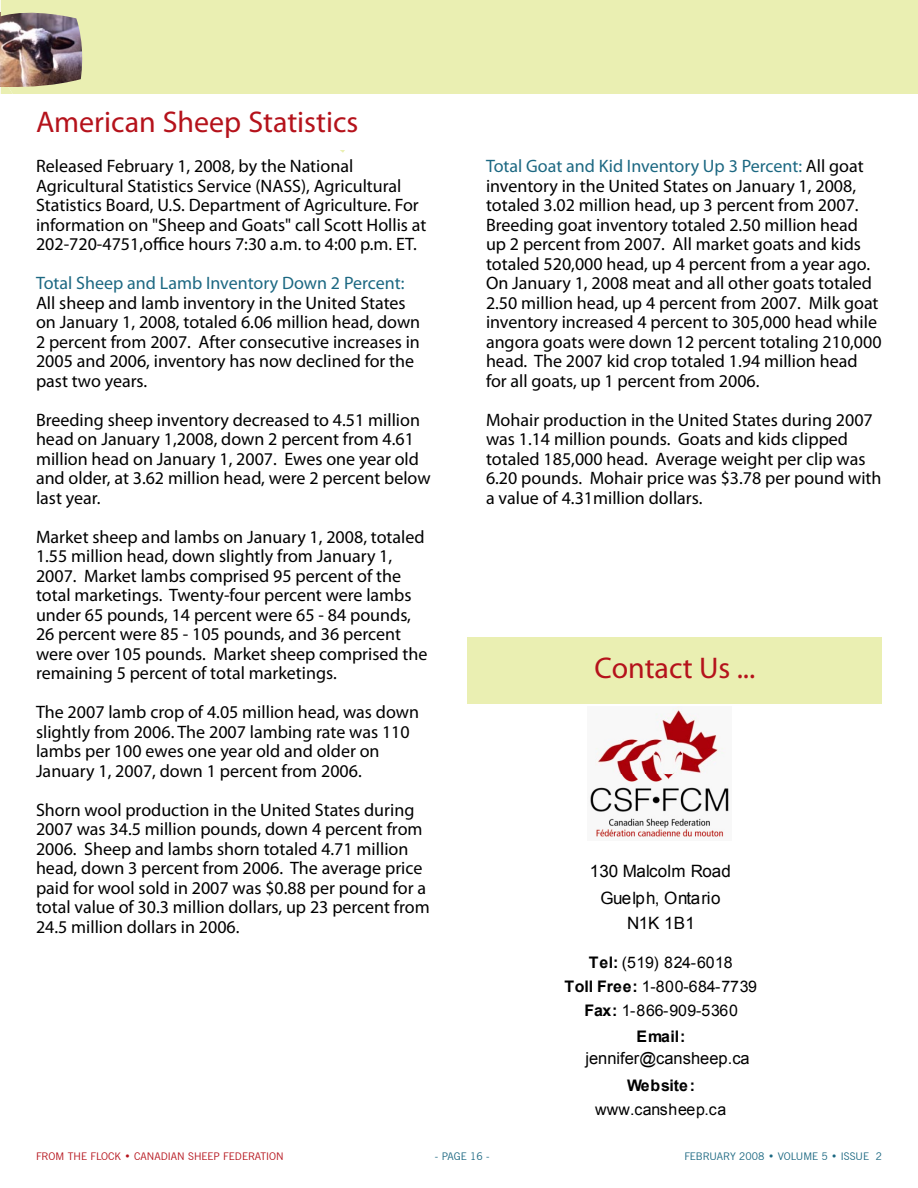
<style>
.page{position:relative;width:918px;height:1188px;background:#fff}
.page>*{position:absolute;margin:0;border:0;box-sizing:border-box;transform-origin:0 0}
.t1{font:30px "Myriad Pro";color:#b5121b}
.t2{font:18px/19.5px "Myriad Pro";color:#000}
.t3{font:18px "Myriad Pro";color:#1c6882}
.t4{font:16.95px/26.1px "Arial";letter-spacing:.005em;color:#000;text-align:center}
.t5{font:16.5px "Arial";color:#000}
.t6{font:15.9px/24.8px "Arial";letter-spacing:.035em;color:#000;text-align:center}
.t7{font:700 15.9px "Arial";letter-spacing:-.005em;color:#000}
.t8{font:10.5px "News Gothic";color:#b5121b}
.t9{font:10.5px "News Gothic";color:#1c6882}
.s1{color:#1c6882}
.s2{font-weight:700}
</style>
<div class="page">
<svg style="left:1px;top:0;width:344px;height:153px;background:#d0cda5"></svg>
<div style="left:212px;top:0;width:706px;height:94px;background:#eaefb2"></div>
<div style="left:0;top:95px;width:918px;height:55px;background:#fff"></div>
<img style="left:590px;top:706px;width:139px;height:131px">
<div style="left:468px;top:638px;width:414px;height:66px;background:#eaefb2"></div>
<h1 class="t1" style="left:36px;top:103px;width:324px">American Sheep Statistics</h1>
<p class="t2" style="left:36px;top:156px;width:392px">Released February 1, 2008, by the National Agricultural Statistics Service (NASS), Agricultural Statistics Board, U.S. Department of Agriculture. For information on "Sheep and Goats" call Scott Hollis at 202-720-4751,office hours 7:30 a.m. to 4:00 p.m. ET.</p>
<p class="t3" style="left:36px;top:272px;width:370px">Total Sheep and Lamb Inventory Down 2 Percent:</p>
<p class="t2" style="left:36px;top:293px;width:386px">All sheep and lamb inventory in the United States on January 1, 2008, totaled 6.06 million head, down 2 percent from 2007. After consecutive increases in 2005 and 2006, inventory has now declined for the past two years.</p>
<p class="t2" style="left:36px;top:410px;width:396px">Breeding sheep inventory decreased to 4.51 million head on January 1,2008, down 2 percent from 4.61 million head on January 1, 2007. Ewes one year old and older, at 3.62 million head, were 2 percent below last year.</p>
<p class="t2" style="left:36px;top:527px;width:393px">Market sheep and lambs on January 1, 2008, totaled 1.55 million head, down slightly from January 1, 2007. Market lambs comprised 95 percent of the total marketings. Twenty-four percent were lambs under 65 pounds, 14 percent were 65 - 84 pounds, 26 percent were 85 - 105 pounds, and 36 percent were over 105 pounds. Market sheep comprised the remaining 5 percent of total marketings.</p>
<p class="t2" style="left:36px;top:702px;width:385px">The 2007 lamb crop of 4.05 million head, was down slightly from 2006. The 2007 lambing rate was 110 lambs per 100 ewes one year old and older on January 1, 2007, down 1 percent from 2006.</p>
<p class="t2" style="left:36px;top:800px;width:395px">Shorn wool production in the United States during 2007 was 34.5 million pounds, down 4 percent from 2006. Sheep and lambs shorn totaled 4.71 million head, down 3 percent from 2006. The average price paid for wool sold in 2007 was $0.88 per pound for a total value of 30.3 million dollars, up 23 percent from 24.5 million dollars in 2006.</p>
<p class="t2" style="left:486px;top:156px;width:397px"><span class="s1">Total Goat and Kid Inventory Up 3 Percent:</span> All goat inventory in the United States on January 1, 2008, totaled 3.02 million head, up 3 percent from 2007.<br>Breeding goat inventory totaled 2.50 million head up 2 percent from 2007. All market goats and kids totaled 520,000 head, up 4 percent from a year ago.<br>On January 1, 2008 meat and all other goats totaled 2.50 million head, up 4 percent from 2007. Milk goat inventory increased 4 percent to 305,000 head while angora goats were down 12 percent totaling 210,000 head. The 2007 kid crop totaled 1.94 million head for all goats, up 1 percent from 2006.</p>
<p class="t2" style="left:486px;top:410px;width:397px">Mohair production in the United States during 2007 was 1.14 million pounds. Goats and kids clipped totaled 185,000 head. Average weight per clip was 6.20 pounds. Mohair price was $3.78 per pound with a value of 4.31million dollars.</p>
<h1 class="t1" style="left:595px;top:650px;width:162px">Contact Us ...</h1>
<p class="t4" style="left:590px;top:858px;width:143px">130 Malcolm Road<br>Guelph, Ontario<br>N1K 1B1</p>
<p class="t6" style="left:564px;top:950px;width:194px"><span class="s2">Tel:</span> (519) 824-6018<br><span class="s2">Toll Free:</span> 1-800-684-7739<br><span class="s2">Fax:</span> 1-866-909-5360<br><span class="s2">Email:</span></p>
<p class="t6" style="left:585px;top:1049px;width:154px">admin@cansheep.ca</p>
<p class="t7" style="left:627px;top:1075px;width:70px">Website:</p>
<p class="t6" style="left:595px;top:1098px;width:133px">www.cansheep.ca</p>
<p class="t5" style="left:585px;top:1047px;width:166px">jennifer@cansheep.ca</p>
<p class="t8" style="left:36px;top:1150px;width:249px">FROM THE FLOCK • CANADIAN SHEEP FEDERATION</p>
<p class="t9" style="left:435px;top:1150px;width:56px">- PAGE 16 -</p>
<p class="t9" style="left:684px;top:1150px;width:199px">FEBRUARY 2008 • VOLUME 5 • ISSUE 2</p>
</div>
